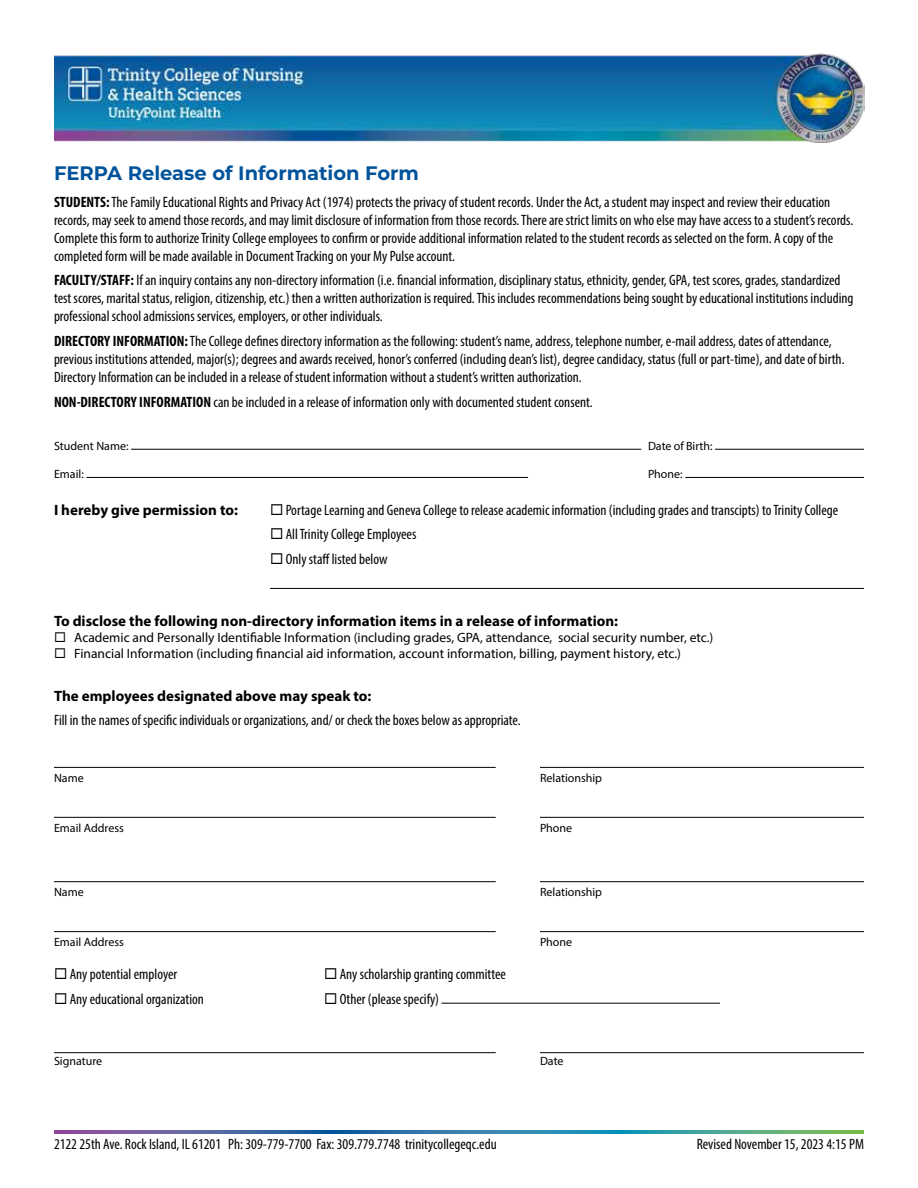
<style>
.page{position:relative;width:918px;height:1188px;background:#fff}
.page>*{position:absolute;margin:0;border:0;box-sizing:border-box;transform-origin:0 0}
.t1{font:700 19.5px "Montserrat";color:#00539b}
.t2{font:condensed 15px/18px "Myriad Pro";color:#000}
.t3{font:700 15px "Myriad Pro";color:#000}
.t4{font:13.5px/16.2px "Myriad Pro";color:#000}
.t5{font:12px "Myriad Pro";color:#000}
.s1{font-weight:700}
</style>
<div class="page">
<svg style="left:54px;top:1131px;width:810px;height:3px;background:#46819e"></svg>
<img style="left:54px;top:54px;width:810px;height:89px">
<hr style="left:131px;top:449px;width:510px;height:1px;background:#000">
<hr style="left:715px;top:449px;width:149px;height:1px;background:#000">
<hr style="left:86px;top:477px;width:442px;height:1px;background:#000">
<hr style="left:685px;top:477px;width:179px;height:1px;background:#000">
<hr style="left:270px;top:588px;width:594px;height:1px;background:#000">
<hr style="left:54px;top:767px;width:442px;height:1px;background:#000">
<hr style="left:540px;top:767px;width:324px;height:1px;background:#000">
<hr style="left:54px;top:817px;width:442px;height:1px;background:#000">
<hr style="left:540px;top:817px;width:324px;height:1px;background:#000">
<hr style="left:54px;top:881px;width:442px;height:1px;background:#000">
<hr style="left:540px;top:881px;width:324px;height:1px;background:#000">
<hr style="left:54px;top:931px;width:442px;height:1px;background:#000">
<hr style="left:540px;top:931px;width:324px;height:1px;background:#000">
<hr style="left:441px;top:1003px;width:279px;height:1px;background:#000">
<hr style="left:54px;top:1052px;width:442px;height:1px;background:#000">
<hr style="left:540px;top:1052px;width:324px;height:1px;background:#000">
<h1 class="t1" style="left:54px;top:159px;width:367px">FERPA Release of Information Form</h1>
<p class="t2" style="left:54px;top:192px;width:801px"><span class="s1">STUDENTS:</span> The Family Educational Rights and Privacy Act (1974) protects the privacy of student records. Under the Act, a student may inspect and review their education records, may seek to amend those records, and may limit disclosure of information from those records. There are strict limits on who else may have access to a student’s records.<br>Complete this form to authorize Trinity College employees to confirm or provide additional information related to the student records as selected on the form. A copy of the completed form will be made available in Document Tracking on your My Pulse account.</p>
<p class="t2" style="left:54px;top:271px;width:801px"><span class="s1">FACULTY/STAFF:</span> If an inquiry contains any non-directory information (i.e. financial information, disciplinary status, ethnicity, gender, GPA, test scores, grades, standardized test scores, marital status, religion, citizenship, etc.) then a written authorization is required. This includes recommendations being sought by educational institutions including professional school admissions services, employers, or other individuals.</p>
<p class="t2" style="left:54px;top:332px;width:792px"><span class="s1">DIRECTORY INFORMATION:</span> The College defines directory information as the following: student’s name, address, telephone number, e-mail address, dates of attendance, previous institutions attended, major(s); degrees and awards received, honor’s conferred (including dean’s list), degree candidacy, status (full or part-time), and date of birth.<br>Directory Information can be included in a release of student information without a student’s written authorization.</p>
<p class="t2" style="left:54px;top:393px;width:540px"><span class="s1">NON-DIRECTORY INFORMATION</span> can be included in a release of information only with documented student consent.</p>
<p class="t5" style="left:54px;top:438px;width:76px">Student Name:</p>
<p class="t5" style="left:648px;top:438px;width:66px">Date of Birth:</p>
<p class="t5" style="left:54px;top:466px;width:31px">Email:</p>
<p class="t5" style="left:648px;top:466px;width:36px">Phone:</p>
<p class="t3" style="left:54px;top:500px;width:186px">I hereby give permission to:</p>
<p class="t2" style="left:270px;top:500px;width:570px">◻ Portage Learning and Geneva College to release academic information (including grades and transcipts) to Trinity College</p>
<p class="t2" style="left:270px;top:525px;width:148px">◻ All Trinity College Employees</p>
<p class="t2" style="left:270px;top:550px;width:119px">◻ Only staff listed below</p>
<p class="t3" style="left:54px;top:611px;width:566px">To disclose the following non-directory information items in a release of information:</p>
<p class="t4" style="left:74px;top:629px;width:641px">Academic and Personally Identifiable Information (including grades, GPA, attendance, social security number, etc.)<br>Financial Information (including financial aid information, account information, billing, payment history, etc.)</p>
<p class="t3" style="left:54px;top:686px;width:319px">The employees designated above may speak to:</p>
<p class="t2" style="left:54px;top:711px;width:468px">Fill in the names of specific individuals or organizations, and/ or check the boxes below as appropriate.</p>
<p class="t5" style="left:54px;top:771px;width:31px">Name</p>
<p class="t5" style="left:540px;top:771px;width:64px">Relationship</p>
<p class="t5" style="left:54px;top:821px;width:71px">Email Address</p>
<p class="t5" style="left:540px;top:821px;width:34px">Phone</p>
<p class="t5" style="left:54px;top:885px;width:31px">Name</p>
<p class="t5" style="left:540px;top:885px;width:64px">Relationship</p>
<p class="t5" style="left:54px;top:935px;width:71px">Email Address</p>
<p class="t5" style="left:540px;top:935px;width:34px">Phone</p>
<p class="t2" style="left:54px;top:965px;width:125px">◻ Any potential employer</p>
<p class="t2" style="left:324px;top:965px;width:183px">◻ Any scholarship granting committee</p>
<p class="t2" style="left:54px;top:989px;width:152px">◻ Any educational organization</p>
<p class="t2" style="left:324px;top:989px;width:117px">◻ Other (please specify)</p>
<p class="t5" style="left:54px;top:1054px;width:50px">Signature</p>
<p class="t5" style="left:540px;top:1054px;width:25px">Date</p>
<p class="t2" style="left:54px;top:1135px;width:444px">2122 25th Ave. Rock Island, IL 61201 Ph: 309-779-7700 Fax: 309.779.7748 trinitycollegeqc.edu</p>
<p class="t2" style="left:697px;top:1135px;width:169px">Revised November 15, 2023 4:15 PM</p>
</div>
